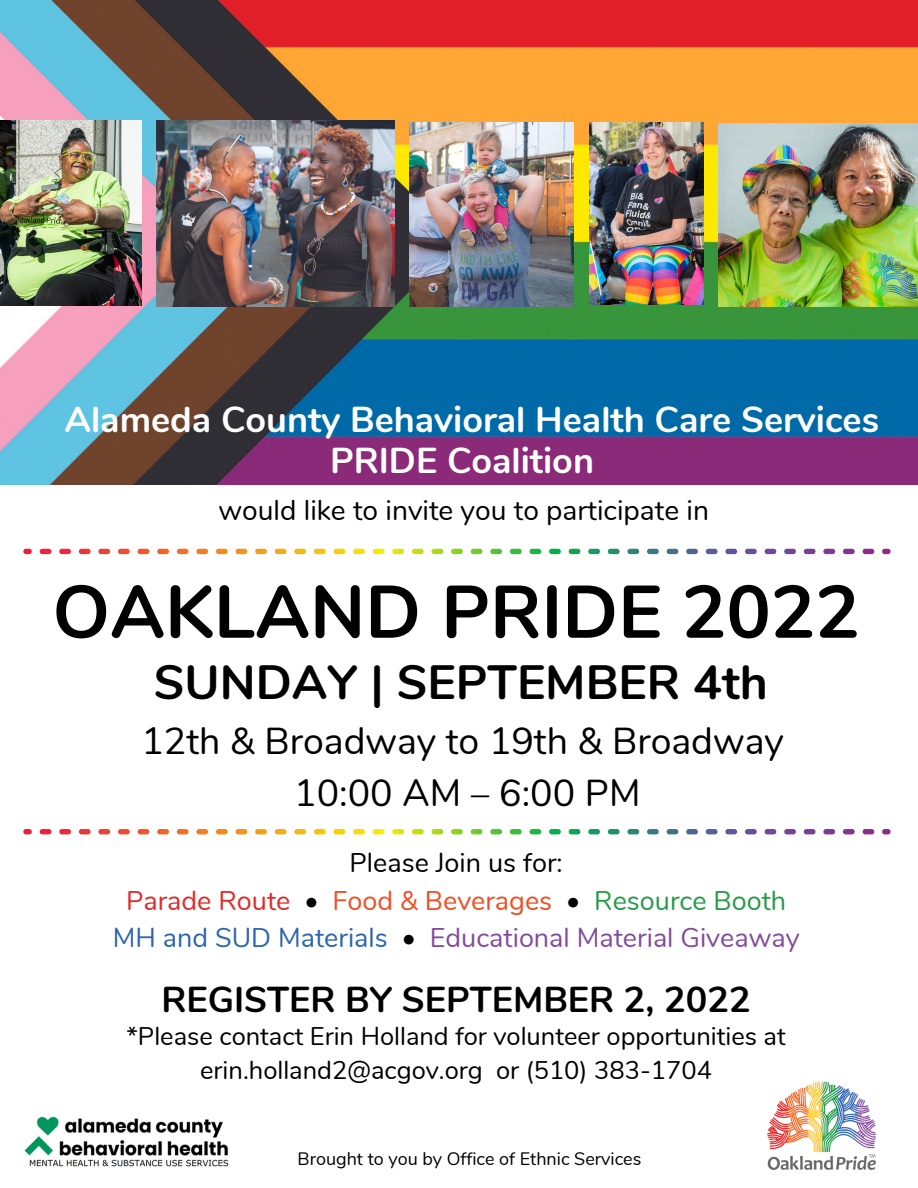
<style>
.page{position:relative;width:918px;height:1188px;background:#fff}
.page>*{position:absolute;margin:0;border:0;box-sizing:border-box;transform-origin:0 0}
.t1{font:700 74.1px "Nunito";color:#000}
.t2{font:700 48px "Nunito";color:#000}
.t3{font:37.5px/51.6px "Nunito";color:#000;text-align:center}
.t4{font:700 36px/41.7px "Nunito";color:#fff;text-align:center}
.t5{font:700 36px "Nunito";color:#000}
.t6{font:28.2px "Nunito";color:#000}
.t7{font:27px/37.2px "Nunito";color:#834a9d;text-align:center}
.t8{font:25.5px/34.8px "Nunito";color:#000;text-align:center}
.t9{font:18px "Nunito";color:#000}
.s1{color:#000}
.s2{color:#e2292a}
.s3{color:#f04e22}
.s4{color:#249b47}
.s5{color:#2c65af}
</style>
<div class="page">
<img style="left:24px;top:1116px;width:205px;height:51px">
<img style="left:767px;top:1082px;width:108px;height:88px">
<img style="left:0;top:0;width:918px;height:485px">
<img style="left:157px;top:121px;width:237px;height:186px">
<img style="left:409px;top:123px;width:165px;height:183px">
<img style="left:589px;top:122px;width:114px;height:182px">
<img style="left:719px;top:123px;width:199px;height:184px">
<img style="left:0;top:120px;width:142px;height:186px">
<img style="left:23px;top:549px;width:868px;height:5px">
<img style="left:23px;top:829px;width:868px;height:5px">
<h3 class="t4" style="left:64px;top:399px;width:816px">Alameda County Behavioral Health Care Services<br>PRIDE Coalition</h3>
<p class="t6" style="left:219px;top:492px;width:492px">would like to invite you to participate in</p>
<h1 class="t1" style="left:52px;top:563px;width:809px">OAKLAND PRIDE 2022</h1>
<h2 class="t2" style="left:154px;top:650px;width:615px">SUNDAY | SEPTEMBER 4th</h2>
<h3 class="t3" style="left:141px;top:716px;width:644px">12th &amp; Broadway to 19th &amp; Broadway<br>10:00 AM – 6:00 PM</h3>
<p class="t7" style="left:113px;top:845px;width:688px"><span class="s1">Please Join us for:<br></span><span class="s2">Parade Route</span> <span class="s1">•</span> <span class="s3">Food &amp; Beverages</span> <span class="s1">•</span> <span class="s4">Resource Booth<br></span><span class="s5">MH and SUD Materials</span> <span class="s1">•</span> Educational Material Giveaway</p>
<h3 class="t5" style="left:162px;top:976px;width:591px">REGISTER BY SEPTEMBER 2, 2022</h3>
<p class="t8" style="left:126px;top:1019px;width:661px">*Please contact Erin Holland for volunteer opportunities at erin.holland2@acgov.org or (510) 383-1704</p>
<p class="t9" style="left:298px;top:1146px;width:345px">Brought to you by Office of Ethnic Services</p>
</div>
